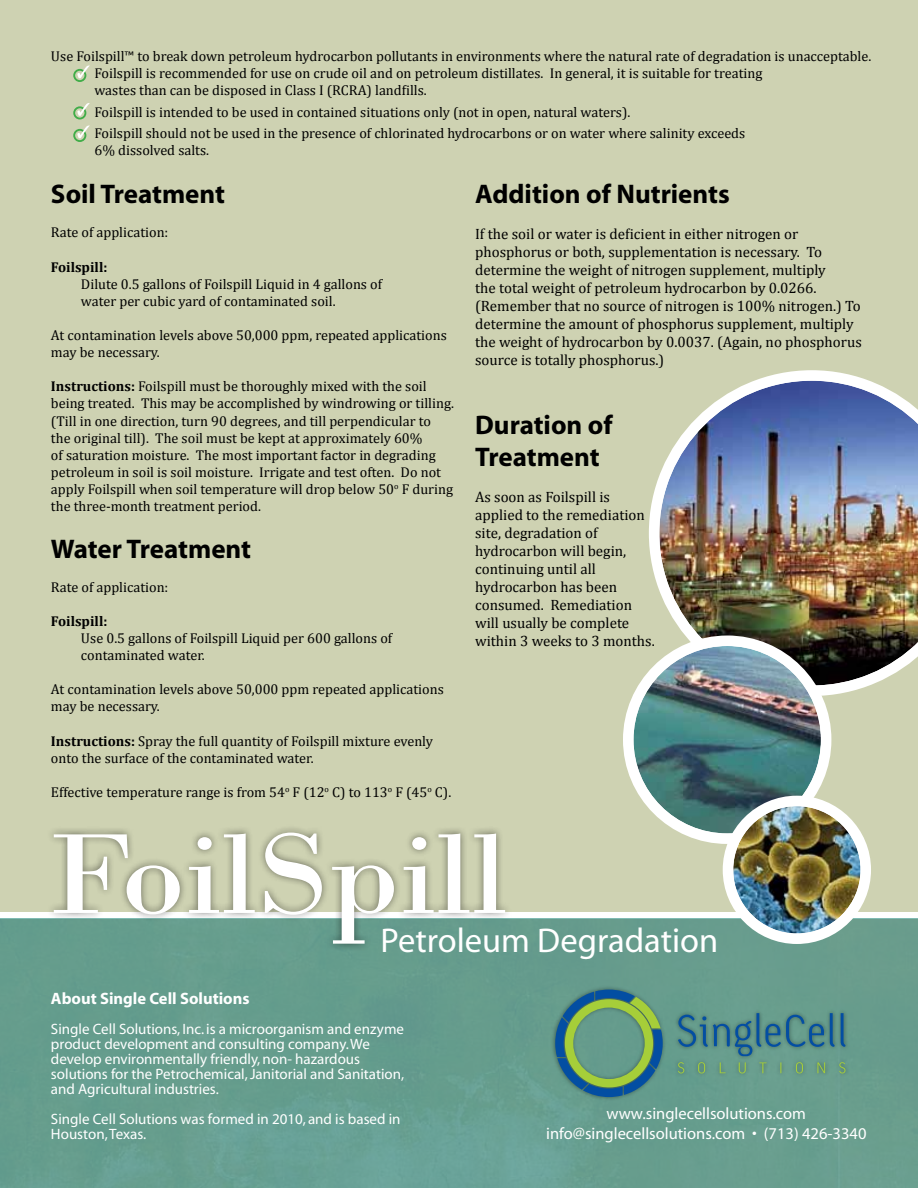
<style>
.page{position:relative;width:918px;height:1188px;background:#fff}
.page>*{position:absolute;margin:0;border:0;box-sizing:border-box;transform-origin:0 0}
.t1{font:120px "Bodoni";color:#fff;scale:1.1 1}
.t2{font:34.5px "Myriad";color:#fff}
.t3{font:700 27px/32.4px "Myriad";color:#000}
.t4{font:16.5px/19.8px "Myriad";color:#fff;text-align:center}
.t5{font:700 16.5px "Myriad";color:#fff}
.t6{font:15px/18px "Cambria";color:#000}
.t7{font:15px/15px "Myriad";color:#fff}
.t8{font:14.25px/17.1px "Cambria";color:#000}
.t9{font:700 14.25px "Cambria";color:#000}
.s1{font-weight:700}
</style>
<div class="page">
<div style="left:0;top:0;width:918px;height:912px;background:#ced2b2"></div>
<div style="left:0;top:918px;width:918px;height:270px;background:#679d8d"></div>
<img style="left:649px;top:370px;width:269px;height:326px">
<div style="left:628px;top:641px;width:198px;height:198px;background:#fff;border-radius:50%"></div>
<img style="left:633px;top:646px;width:188px;height:187px;border-radius:94px">
<div style="left:623px;top:636px;width:208px;height:208px;border:10px solid #fff;border-radius:50%"></div>
<div style="left:728px;top:801px;width:138px;height:138px;background:#fff;border-radius:50%"></div>
<img style="left:733px;top:806px;width:128px;height:127px;border-radius:64px">
<div style="left:723px;top:796px;width:148px;height:148px;border:10px solid #fff;border-radius:50%"></div>
<div style="left:73px;top:69px;width:13px;height:13px;border:2px solid #41ad49;border-radius:50%"></div>
<svg style="left:77px;top:65px;width:13px;height:13px"></svg>
<div style="left:73px;top:106px;width:13px;height:13px;border:2px solid #41ad49;border-radius:50%"></div>
<svg style="left:77px;top:103px;width:13px;height:13px"></svg>
<div style="left:73px;top:129px;width:13px;height:13px;border:2px solid #41ad49;border-radius:50%"></div>
<svg style="left:77px;top:125px;width:13px;height:13px"></svg>
<div style="left:45px;top:824px;width:467px;height:127px;background:#000;opacity:.5"></div>
<svg style="left:555px;top:990px;width:108px;height:107px"></svg>
<svg style="left:678px;top:1013px;width:167px;height:43px"></svg>
<svg style="left:678px;top:1062px;width:167px;height:11px"></svg>
<p class="t8" style="left:95px;top:47px;width:778px;text-indent:-44px">Use Foilspill™ to break down petroleum hydrocarbon pollutants in environments where the natural rate of degradation is unacceptable.<br>Foilspill is recommended for use on crude oil and on petroleum distillates. In general, it is suitable for treating<br>wastes than can be disposed in Class I (RCRA) landfills.</p>
<p class="t8" style="left:95px;top:101px;width:652px;line-height:21.6px">Foilspill is intended to be used in contained situations only (not in open, natural waters).<br>Foilspill should not be used in the presence of chlorinated hydrocarbons or on water where salinity exceeds</p>
<p class="t8" style="left:95px;top:142px;width:116px">6% dissolved salts.</p>
<h3 class="t3" style="left:51px;top:179px;width:176px">Soil Treatment</h3>
<p class="t8" style="left:51px;top:224px;width:119px">Rate of application:</p>
<p class="t9" style="left:51px;top:258px;width:58px">Foilspill:</p>
<p class="t8" style="left:81px;top:275px;width:303px">Dilute 0.5 gallons of Foilspill Liquid in 4 gallons of water per cubic yard of contaminated soil.</p>
<p class="t8" style="left:51px;top:327px;width:397px">At contamination levels above 50,000 ppm, repeated applications may be necessary.</p>
<p class="t8" style="left:51px;top:378px;width:405px"><span class="s1">Instructions:</span> Foilspill must be thoroughly mixed with the soil being treated. This may be accomplished by windrowing or tilling. (Till in one direction, turn 90 degrees, and till perpendicular to the original till). The soil must be kept at approximately 60%<br>of saturation moisture. The most important factor in degrading petroleum in soil is soil moisture. Irrigate and test often. Do not apply Foilspill when soil temperature will drop below 50<sup>o</sup> F during the three-month treatment period.</p>
<h3 class="t3" style="left:51px;top:534px;width:202px">Water Treatment</h3>
<p class="t8" style="left:51px;top:578px;width:119px">Rate of application:</p>
<p class="t9" style="left:51px;top:612px;width:58px">Foilspill:</p>
<p class="t8" style="left:81px;top:630px;width:313px">Use 0.5 gallons of Foilspill Liquid per 600 gallons of contaminated water.</p>
<p class="t8" style="left:51px;top:681px;width:394px">At contamination levels above 50,000 ppm repeated applications may be necessary.</p>
<p class="t8" style="left:51px;top:732px;width:384px"><span class="s1">Instructions:</span> Spray the full quantity of Foilspill mixture evenly onto the surface of the contaminated water.</p>
<p class="t8" style="left:51px;top:783px;width:402px">Effective temperature range is from 54<sup>o</sup> F (12<sup>o</sup> C) to 113<sup>o</sup> F (45<sup>o</sup> C).</p>
<h3 class="t3" style="left:475px;top:179px;width:256px">Addition of Nutrients</h3>
<p class="t6" style="left:475px;top:225px;width:388px">If the soil or water is deficient in either nitrogen or phosphorus or both, supplementation is necessary. To determine the weight of nitrogen supplement, multiply<br>the total weight of petroleum hydrocarbon by 0.0266. (Remember that no source of nitrogen is 100% nitrogen.) To determine the amount of phosphorus supplement, multiply the weight of hydrocarbon by 0.0037. (Again, no phosphorus source is totally phosphorus.)</p>
<h3 class="t3" style="left:475px;top:409px;width:139px">Duration of<br>Treatment</h3>
<p class="t6" style="left:475px;top:488px;width:181px">As soon as Foilspill is applied to the remediation site, degradation of hydrocarbon will begin, continuing until all hydrocarbon has been consumed. Remediation will usually be complete within 3 weeks to 3 months.</p>
<h1 class="t1" style="left:46px;top:803px;width:421px">FoilSpill</h1>
<h2 class="t2" style="left:381px;top:923px;width:339px">Petroleum Degradation</h2>
<p class="t5" style="left:51px;top:990px;width:200px">About Single Cell Solutions</p>
<p class="t7" style="left:51px;top:1022px;width:355px">Single Cell Solutions, Inc. is a microorganism and enzyme product development and consulting company. We develop environmentally friendly, non- hazardous solutions for the Petrochemical, Janitorial and Sanitation, and Agricultural industries.</p>
<p class="t7" style="left:51px;top:1112px;width:351px">Single Cell Solutions was formed in 2010, and is based in<br>Houston, Texas.</p>
<p class="t4" style="left:546px;top:1105px;width:322px">www.singlecellsolutions.com info@singlecellsolutions.com • (713) 426-3340</p>
</div>
